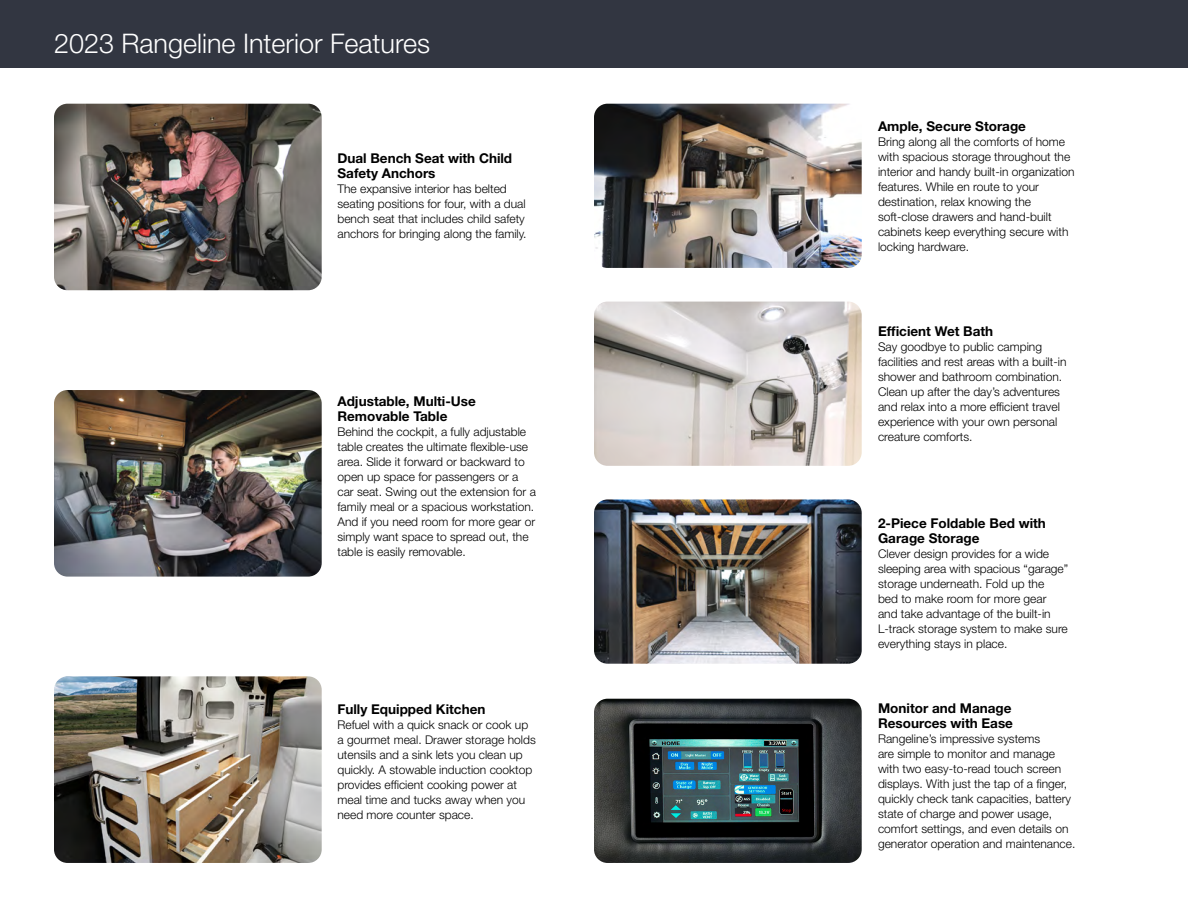
<style>
.page{position:relative;width:1188px;height:918px;background:#fff}
.page>*{position:absolute;margin:0;border:0;box-sizing:border-box;transform-origin:0 0}
.t1{font:300 27px "Helvetica Neue LT Std";color:#fff}
.t2{font:700 13.5px/15px "Helvetica Neue LT Std";color:#000}
.t3{font:300 12px/15px "Helvetica Neue LT Std";color:#000}
</style>
<div class="page">
<div style="left:0;top:0;width:1188px;height:68px;background:#323641"></div>
<img style="left:54px;top:104px;width:268px;height:186px">
<img style="left:54px;top:390px;width:268px;height:187px">
<img style="left:54px;top:676px;width:268px;height:187px">
<img style="left:594px;top:302px;width:268px;height:164px">
<img style="left:594px;top:499px;width:268px;height:165px">
<img style="left:594px;top:699px;width:268px;height:164px">
<img style="left:594px;top:104px;width:268px;height:164px">
<h1 class="t1" style="left:54px;top:27px;width:378px">2023 Rangeline Interior Features</h1>
<p class="t2" style="left:338px;top:150px;width:176px">Dual Bench Seat with Child<br>Safety Anchors</p>
<p class="t3" style="left:338px;top:181px;width:191px">The expansive interior has belted seating positions for four, with a dual bench seat that includes child safety anchors for bringing along the family.</p>
<p class="t2" style="left:338px;top:393px;width:140px">Adjustable, Multi-Use<br>Removable Table</p>
<p class="t3" style="left:338px;top:424px;width:200px">Behind the cockpit, a fully adjustable table creates the ultimate flexible-use area. Slide it forward or backward to open up space for passengers or a car seat. Swing out the extension for a family meal or a spacious workstation.<br>And if you need room for more gear or simply want space to spread out, the table is easily removable.</p>
<p class="t2" style="left:338px;top:702px;width:149px">Fully Equipped Kitchen</p>
<p class="t3" style="left:338px;top:717px;width:200px">Refuel with a quick snack or cook up a gourmet meal. Drawer storage holds utensils and a sink lets you clean up quickly. A stowable induction cooktop provides efficient cooking power at meal time and tucks away when you need more counter space.</p>
<p class="t2" style="left:878px;top:118px;width:149px">Ample, Secure Storage</p>
<p class="t3" style="left:878px;top:134px;width:198px">Bring along all the comforts of home with spacious storage throughout the interior and handy built-in organization features. While en route to your destination, relax knowing the soft-close drawers and hand-built cabinets keep everything secure with locking hardware.</p>
<p class="t2" style="left:878px;top:323px;width:117px">Efficient Wet Bath</p>
<p class="t3" style="left:878px;top:339px;width:190px">Say goodbye to public camping facilities and rest areas with a built-in shower and bathroom combination.<br>Clean up after the day’s adventures and relax into a more efficient travel experience with your own personal creature comforts.</p>
<p class="t2" style="left:878px;top:515px;width:169px">2-Piece Foldable Bed with<br>Garage Storage</p>
<p class="t3" style="left:878px;top:546px;width:192px">Clever design provides for a wide sleeping area with spacious “garage” storage underneath. Fold up the<br>bed to make room for more gear and take advantage of the built-in<br>L-track storage system to make sure everything stays in place.</p>
<p class="t2" style="left:878px;top:700px;width:136px">Monitor and Manage<br>Resources with Ease</p>
<p class="t3" style="left:878px;top:731px;width:199px">Rangeline’s impressive systems<br>are simple to monitor and manage with two easy-to-read touch screen displays. With just the tap of a finger, quickly check tank capacities, battery state of charge and power usage, comfort settings, and even details on generator operation and maintenance.</p>
</div>
